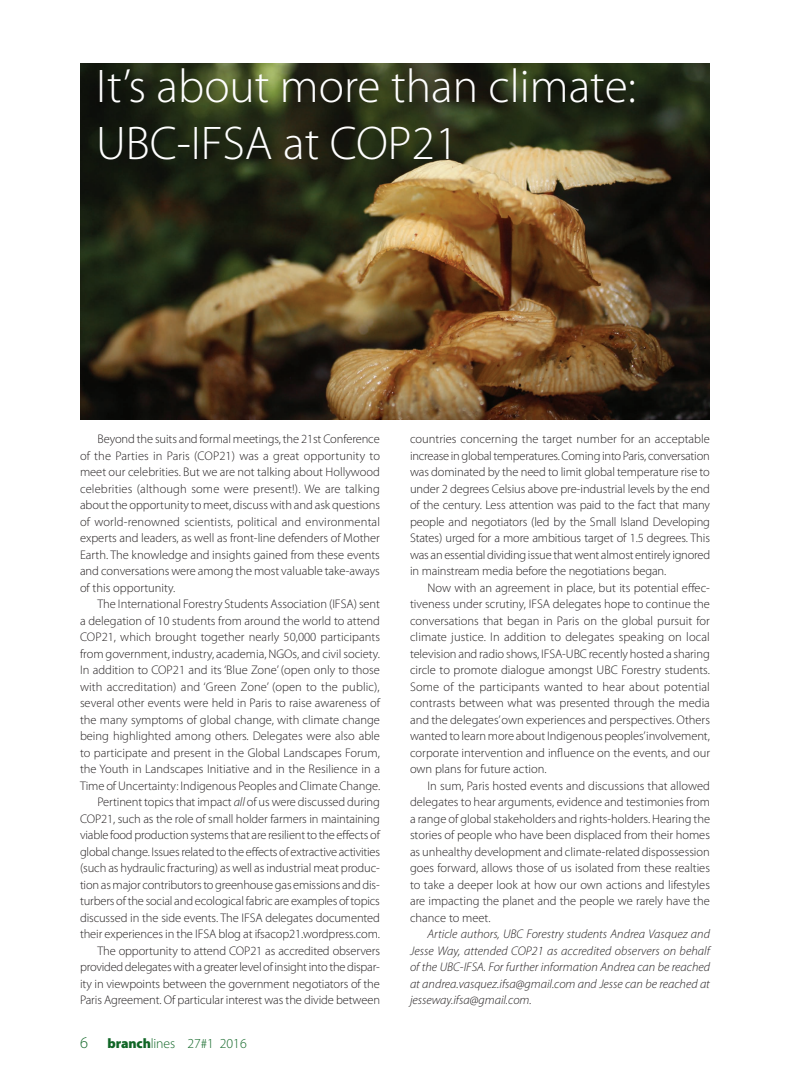
<style>
.page{position:relative;width:810px;height:1080px;background:#fff}
.page>*{position:absolute;margin:0;border:0;box-sizing:border-box;transform-origin:0 0}
.green_headline{font:300 47.5px/57px "Myriad Pro";color:#fff}
.t1{font:300 16.25px "Myriad Pro";color:#106626}
.t2{font:300 13.75px "Myriad Pro";letter-spacing:-.005em;color:#106626}
.Body{font:300 12.5px/16.5px "Myriad Pro";letter-spacing:-.005em;color:#231f20;text-align:justify}
.Body-2{font:italic 300 12.5px/16.5px "Myriad Pro";color:#231f20;text-align:justify}
.s1{font-style:italic}
.s2{font-weight:900}
</style>
<div class="page">
<img style="left:80px;top:64px;width:630px;height:356px">
<p class="green_headline" style="left:96px;top:57px;width:541px">It’s about more than climate:<br>UBC-IFSA at COP21</p>
<p class="Body" style="left:80px;top:431px;width:302px;text-indent:18px">Beyond the suits and formal meetings, the 21st Conference of the Parties in Paris (COP21) was a great opportunity to meet our celebrities. But we are not talking about Hollywood celebrities (although some were present!). We are talking about the opportunity to meet, discuss with and ask questions of world-renowned scientists, political and environmental experts and leaders, as well as front-line defenders of Mother Earth. The knowledge and insights gained from these events and conversations were among the most valuable take-aways of this opportunity.</p>
<p class="Body" style="left:80px;top:596px;width:302px;text-indent:18px">The International Forestry Students Association (IFSA) sent a delegation of 10 students from around the world to attend COP21, which brought together nearly 50,000 participants from government, industry, academia, NGOs, and civil society.<br>In addition to COP21 and its ‘Blue Zone’ (open only to those with accreditation) and ‘Green Zone’ (open to the public), several other events were held in Paris to raise awareness of the many symptoms of global change, with climate change being highlighted among others. Delegates were also able to participate and present in the Global Landscapes Forum, the Youth in Landscapes Initiative and in the Resilience in a Time of Uncertainty: Indigenous Peoples and Climate Change.</p>
<p class="Body" style="left:80px;top:794px;width:302px;text-indent:18px">Pertinent topics that impact <span class="s1">all</span> of us were discussed during COP21, such as the role of small holder farmers in maintaining viable food production systems that are resilient to the effects of global change. Issues related to the effects of extractive activities (such as hydraulic fracturing) as well as industrial meat produc&shy;tion as major contributors to greenhouse gas emissions and dis&shy;turbers of the social and ecological fabric are examples of topics discussed in the side events. The IFSA delegates documented their experiences in the IFSA blog at ifsacop21.wordpress.com.</p>
<p class="Body" style="left:80px;top:942px;width:302px;text-indent:18px">The opportunity to attend COP21 as accredited observers provided delegates with a greater level of insight into the dispar&shy;ity in viewpoints between the government negotiators of the Paris Agreement. Of particular interest was the divide between</p>
<h2 class="t1" style="left:80px;top:1033px;width:9px">6</h2>
<p class="t2" style="left:108px;top:1035px;width:141px"><span class="s2">branch</span>lines 27#1 2016</p>
<p class="Body" style="left:410px;top:431px;width:302px">countries concerning the target number for an acceptable increase in global temperatures. Coming into Paris, conversation was dominated by the need to limit global temperature rise to under 2 degrees Celsius above pre-industrial levels by the end of the century. Less attention was paid to the fact that many people and negotiators (led by the Small Island Developing States) urged for a more ambitious target of 1.5 degrees. This was an essential dividing issue that went almost entirely ignored in mainstream media before the negotiations began.</p>
<p class="Body" style="left:410px;top:579px;width:302px;text-indent:18px">Now with an agreement in place, but its potential effec&shy;tiveness under scrutiny, IFSA delegates hope to continue the conversations that began in Paris on the global pursuit for climate justice. In addition to delegates speaking on local television and radio shows, IFSA-UBC recently hosted a sharing circle to promote dialogue amongst UBC Forestry students.<br>Some of the participants wanted to hear about potential contrasts between what was presented through the media and the delegates’ own experiences and perspectives. Others wanted to learn more about Indigenous peoples’involvement, corporate intervention and influence on the events, and our own plans for future action.</p>
<p class="Body" style="left:410px;top:777px;width:302px;text-indent:18px">In sum, Paris hosted events and discussions that allowed delegates to hear arguments, evidence and testimonies from a range of global stakeholders and rights-holders. Hearing the stories of people who have been displaced from their homes as unhealthy development and climate-related dispossession goes forward, allows those of us isolated from these realties to take a deeper look at how our own actions and lifestyles are impacting the planet and the people we rarely have the chance to meet.</p>
<p class="Body-2" style="left:410px;top:926px;width:302px;text-indent:18px">Article authors, UBC Forestry students Andrea Vasquez and Jesse Way, attended COP21 as accredited observers on behalf of the UBC-IFSA. For further information Andrea can be reached at andrea.vasquez.ifsa@gmail.com and Jesse can be reached at jesseway.ifsa@gmail.com.</p>
</div>
